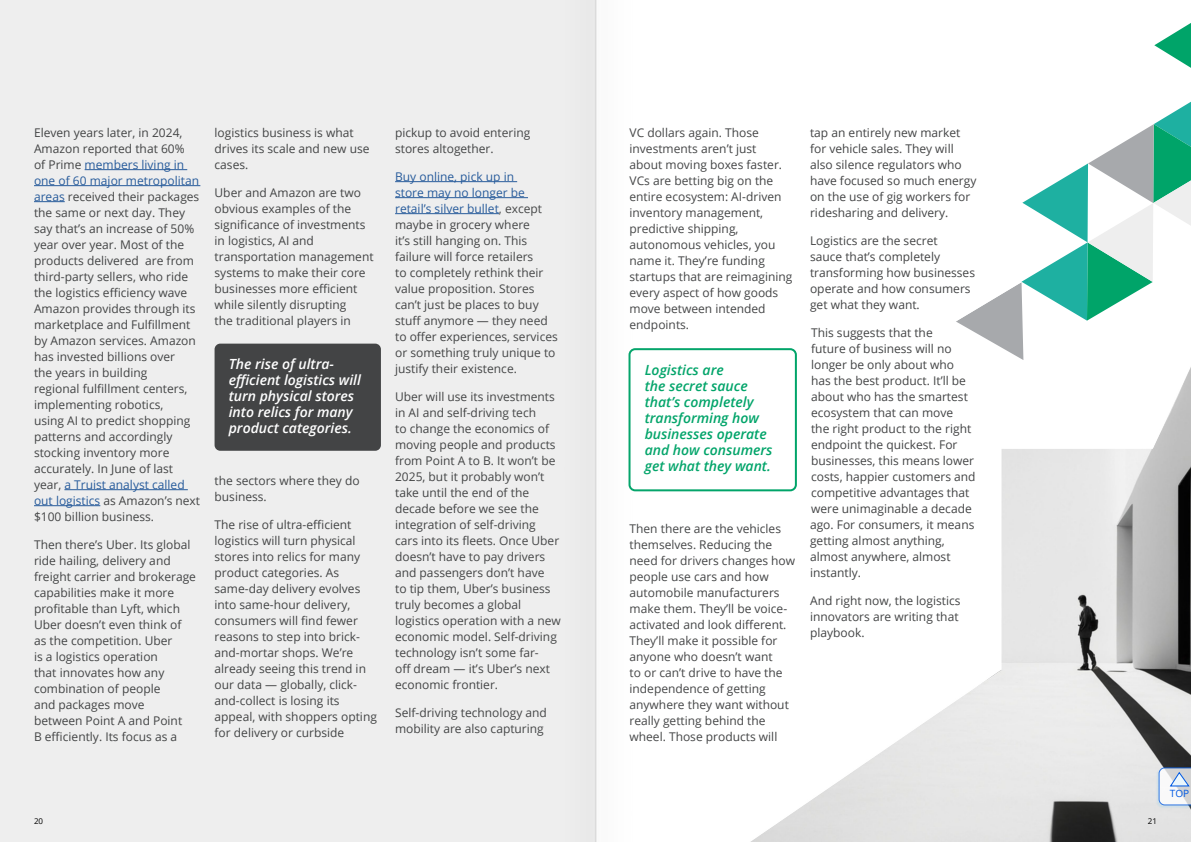
<style>
.page{position:relative;width:1191px;height:842px;background:#fff}
.page>*{position:absolute;margin:0;border:0;box-sizing:border-box;transform-origin:0 0}
.Body_-_title{font:italic 600 14px/16px "Open Sans";color:#00a469}
.Body_-_title-2{font:italic 600 14px/16px "Open Sans";color:#fff}
.Body{font:12px/16px "Open Sans";color:#434445}
.Body_-_title-3{font:10px "Open Sans";color:#0059e3}
.t1{font:8px "Open Sans";color:#000}
.s1{color:#275b9b}
</style>
<div class="page">
<svg style="left:1154px;top:23px;width:37px;height:45px"></svg>
<svg style="left:1022px;top:102px;width:169px;height:118px"></svg>
<div style="left:1px;top:0;width:595px;height:842px;background:#eee"></div>
<hr style="left:85px;top:169px;width:102px;height:1px;background:#275b9b">
<hr style="left:34px;top:185px;width:166px;height:1px;background:#275b9b">
<hr style="left:34px;top:201px;width:31px;height:1px;background:#275b9b">
<hr style="left:64px;top:489px;width:124px;height:1px;background:#275b9b">
<hr style="left:34px;top:505px;width:66px;height:1px;background:#275b9b">
<hr style="left:395px;top:181px;width:122px;height:1px;background:#275b9b">
<hr style="left:395px;top:197px;width:133px;height:1px;background:#275b9b">
<hr style="left:395px;top:213px;width:104px;height:1px;background:#275b9b">
<div style="left:214px;top:344px;width:167px;height:107px;background:#434445;border-radius:6px"></div>
<img style="left:731px;top:220px;width:460px;height:622px">
<img style="left:492px;top:0;width:207px;height:842px">
<div style="left:1155px;top:768px;width:36px;height:41px;background:#83d0f5;opacity:.25"></div>
<svg style="left:1158px;top:767px;width:33px;height:38px"></svg>
<p class="Body" style="left:34px;top:124px;width:168px">Eleven years later, in 2024,<br>Amazon reported that 60%<br>of Prime <span class="s1">members living in one of 60 major metropolitan areas</span> received their packages the same or next day. They say that’s an increase of 50% year over year. Most of the products delivered are from third-party sellers, who ride the logistics efficiency wave<br>Amazon provides through its marketplace and Fulfillment by Amazon services. Amazon has invested billions over<br>the years in building<br>regional fulfillment centers, implementing robotics,<br>using AI to predict shopping patterns and accordingly stocking inventory more accurately. In June of last year, <span class="s1">a Truist analyst called out logistics</span> as Amazon’s next $100 billion business.</p>
<p class="Body" style="left:34px;top:536px;width:163px">Then there’s Uber. Its global ride hailing, delivery and freight carrier and brokerage capabilities make it more profitable than Lyft, which<br>Uber doesn’t even think of as the competition. Uber<br>is a logistics operation<br>that innovates how any combination of people<br>and packages move between Point A and Point<br>B efficiently. Its focus as a</p>
<p class="Body" style="left:214px;top:124px;width:156px">logistics business is what drives its scale and new use cases.</p>
<p class="Body" style="left:214px;top:184px;width:160px">Uber and Amazon are two obvious examples of the significance of investments in logistics, AI and transportation management systems to make their core businesses more efficient while silently disrupting<br>the traditional players in</p>
<p class="Body" style="left:395px;top:124px;width:137px">pickup to avoid entering stores altogether.</p>
<p class="Body" style="left:395px;top:168px;width:164px"><span class="s1">Buy online, pick up in<br>store may no longer be retail’s silver bullet</span>, except maybe in grocery where<br>it’s still hanging on. This failure will force retailers<br>to completely rethink their value proposition. Stores can’t just be places to buy stuff anymore — they need to offer experiences, services or something truly unique to justify their existence.</p>
<p class="Body" style="left:395px;top:388px;width:167px">Uber will use its investments in AI and self-driving tech<br>to change the economics of moving people and products from Point A to B. It won’t be<br>2025, but it probably won’t take until the end of the decade before we see the integration of self-driving cars into its fleets. Once Uber doesn’t have to pay drivers and passengers don’t have<br>to tip them, Uber’s business truly becomes a global logistics operation with a new economic model. Self-driving technology isn’t some far-<br>off dream — it’s Uber’s next economic frontier.</p>
<p class="Body" style="left:395px;top:704px;width:153px">Self-driving technology and mobility are also capturing</p>
<p class="Body" style="left:629px;top:124px;width:164px">VC dollars again. Those investments aren’t just<br>about moving boxes faster.<br>VCs are betting big on the entire ecosystem: AI-driven inventory management, predictive shipping, autonomous vehicles, you name it. They’re funding startups that are reimagining every aspect of how goods move between intended endpoints.</p>
<p class="Body_-_title-2" style="left:229px;top:355px;width:134px">The rise of ultra&shy;efficient logistics will turn physical stores into relics for many product categories.</p>
<p class="Body_-_title" style="left:644px;top:362px;width:129px">Logistics are<br>the secret sauce that’s completely transforming how businesses operate and how consumers get what they want.</p>
<p class="Body" style="left:214px;top:472px;width:147px">the sectors where they do business.</p>
<p class="Body" style="left:214px;top:516px;width:164px">The rise of ultra-efficient logistics will turn physical stores into relics for many product categories. As same-day delivery evolves into same-hour delivery, consumers will find fewer reasons to step into brick&shy;and-mortar shops. We’re already seeing this trend in our data — globally, click&shy;and-collect is losing its appeal, with shoppers opting for delivery or curbside</p>
<p class="Body" style="left:629px;top:520px;width:167px">Then there are the vehicles themselves. Reducing the need for drivers changes how people use cars and how automobile manufacturers make them. They’ll be voice&shy;activated and look different.<br>They’ll make it possible for anyone who doesn’t want<br>to or can’t drive to have the independence of getting anywhere they want without really getting behind the wheel. Those products will</p>
<p class="Body" style="left:810px;top:124px;width:168px">tap an entirely new market for vehicle sales. They will also silence regulators who have focused so much energy on the use of gig workers for ridesharing and delivery.</p>
<p class="Body" style="left:810px;top:232px;width:166px">Logistics are the secret<br>sauce that’s completely transforming how businesses operate and how consumers get what they want.</p>
<p class="Body" style="left:810px;top:324px;width:167px">This suggests that the<br>future of business will no longer be only about who has the best product. It’ll be about who has the smartest ecosystem that can move<br>the right product to the right endpoint the quickest. For businesses, this means lower costs, happier customers and competitive advantages that were unimaginable a decade ago. For consumers, it means getting almost anything, almost anywhere, almost instantly.</p>
<p class="Body" style="left:810px;top:592px;width:152px">And right now, the logistics innovators are writing that playbook.</p>
<p class="t1" style="left:34px;top:815px;width:11px">20</p>
<p class="t1" style="left:1147px;top:815px;width:11px">21</p>
<p class="Body_-_title-3" style="left:1170px;top:787px;width:21px">TOP</p>
</div>
